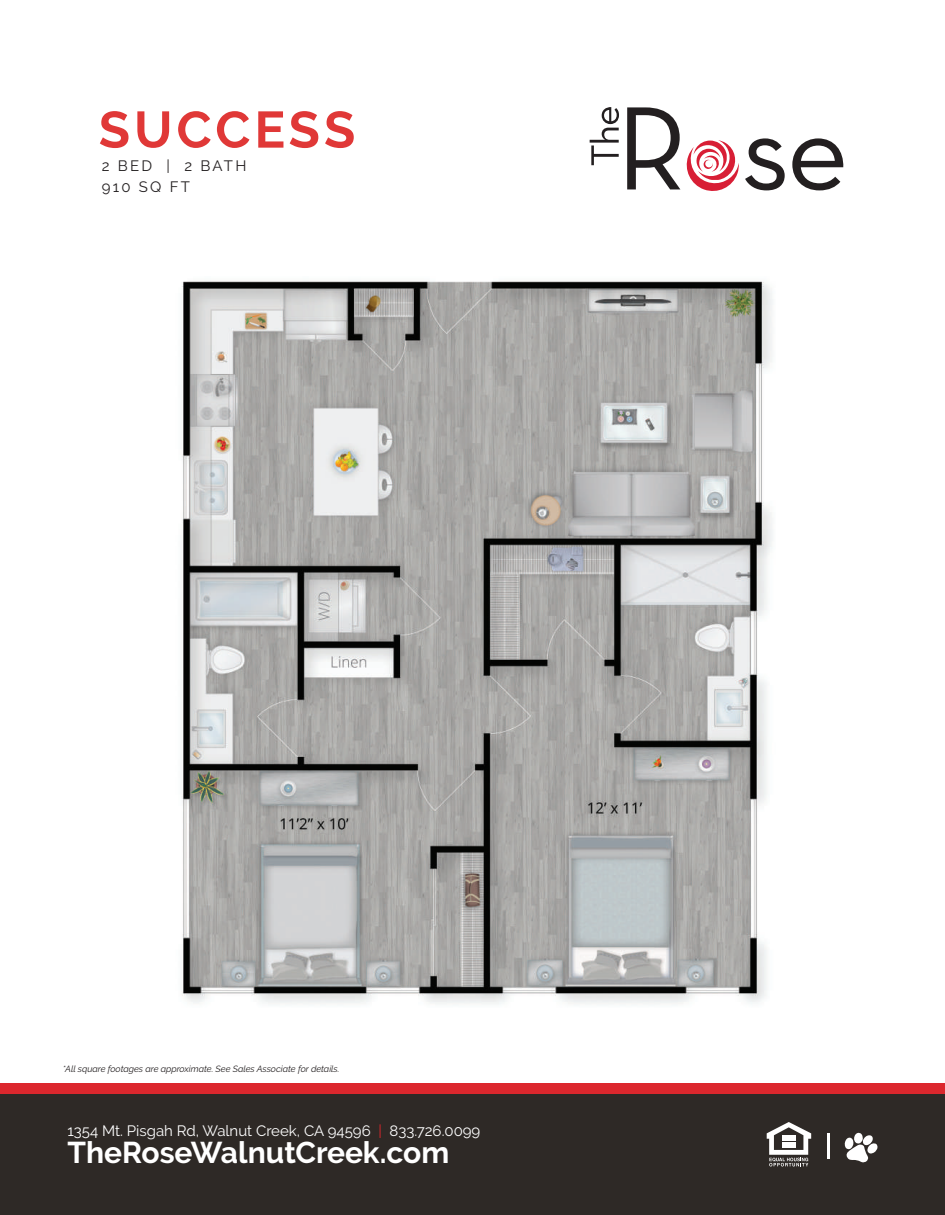
<style>
.page{position:relative;width:945px;height:1215px;background:#fff}
.page>*{position:absolute;margin:0;border:0;box-sizing:border-box;transform-origin:0 0}
.t1{font:700 51.15px "Raleway";letter-spacing:.08em;color:#e03837}
.t2{font:700 30px "Raleway";color:#fff}
.t3{font:15px "Raleway";color:#fff}
.t4{font:15px/21px "Raleway";letter-spacing:.15em;color:#231f20}
.t5{font:italic 9px "Raleway";color:#231f20}
.s1{color:#dc272d}
</style>
<div class="page">
<div style="left:0;top:1094px;width:945px;height:121px;background:#2e2926"></div>
<svg style="left:590px;top:107px;width:29px;height:58px"></svg>
<svg style="left:627px;top:107px;width:112px;height:84px"></svg>
<svg style="left:745px;top:138px;width:40px;height:52px"></svg>
<svg style="left:792px;top:138px;width:52px;height:52px"></svg>
<svg style="left:845px;top:1133px;width:33px;height:30px"></svg>
<hr style="left:828px;top:1133px;width:2px;height:25px;background:#fff">
<svg style="left:767px;top:1122px;width:44px;height:44px"></svg>
<div style="left:782px;top:1135px;width:14px;height:5px;background:#fff"></div>
<div style="left:782px;top:1143px;width:14px;height:5px;background:#fff"></div>
<div style="left:0;top:1083px;width:945px;height:11px;background:#dc272d"></div>
<img style="left:181px;top:281px;width:592px;height:723px">
<h1 class="t1" style="left:99px;top:100px;width:258px">SUCCESS</h1>
<h3 class="t4" style="left:102px;top:155px;width:146px">2 BED | 2 BATH<br>910 SQ FT</h3>
<p class="t5" style="left:63px;top:1064px;width:278px">*All square footages are approximate. See Sales Associate for details.</p>
<h3 class="t3" style="left:68px;top:1122px;width:414px">1354 Mt. Pisgah Rd, Walnut Creek, CA 94596 <span class="s1">|</span> 833.726.0099</h3>
<h2 class="t2" style="left:68px;top:1135px;width:383px">TheRoseWalnutCreek.com</h2>
</div>
